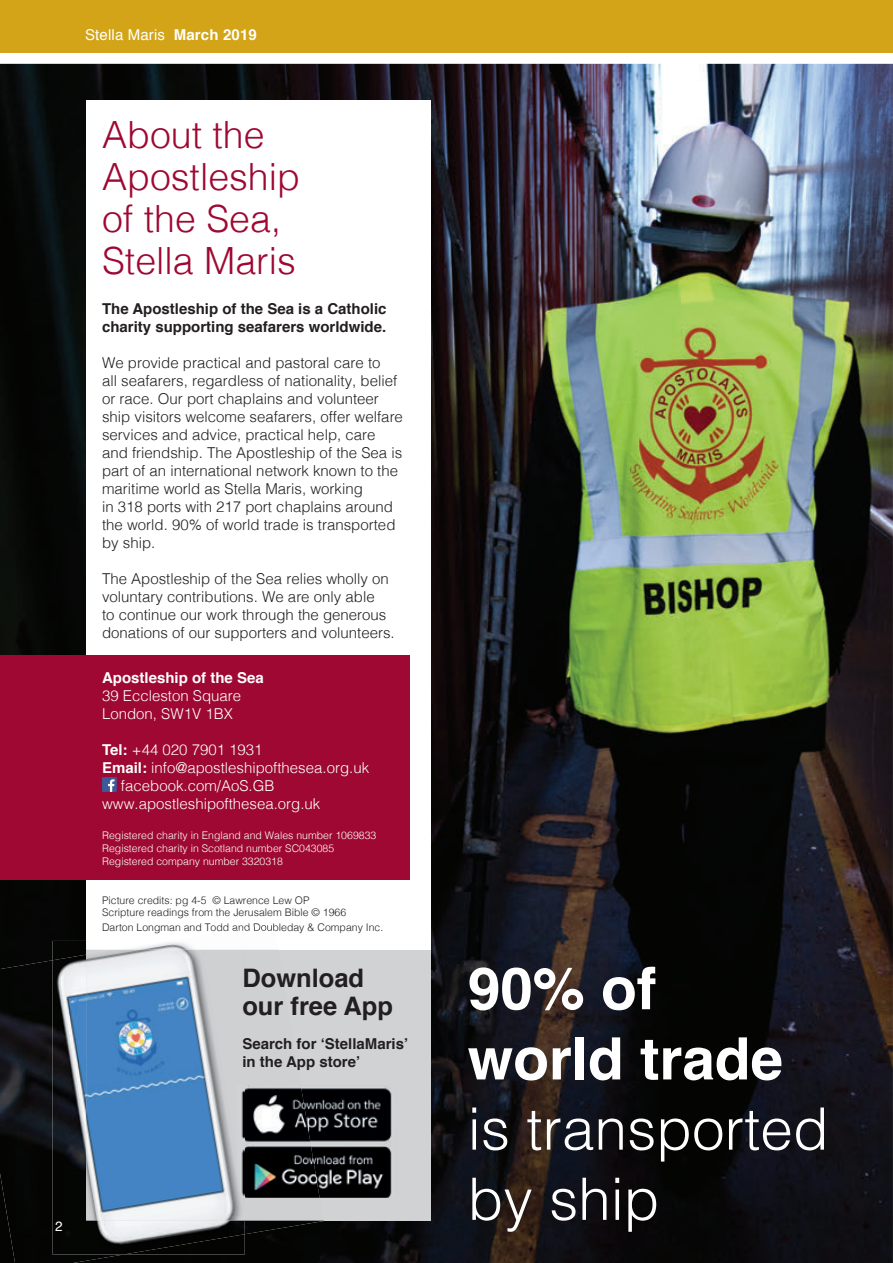
<style>
.page{position:relative;width:893px;height:1263px;background:#fff}
.page>*{position:absolute;margin:0;border:0;box-sizing:border-box;transform-origin:0 0}
.t1{font:300 58.5px/70.2px "Helvetica";color:#fff}
.t2{font:700 58.5px/70.2px "Helvetica";color:#fff}
.t3{font:300 37.5px/42px "Helvetica";color:#9e0832}
.t4{font:700 25.5px/28.5px "Helvetica";color:#231f20}
.t5{font:300 15px/18px "Helvetica";color:#231f20}
.t6{font:300 15px/18px "Helvetica";color:#fff}
.t7{font:700 15px/18px "Helvetica";color:#231f20}
.t8{font:700 15px "Helvetica";color:#fff}
.t9{font:15px "Helvetica";letter-spacing:.01em;color:#fff}
.t10{font:13.5px "Helvetica";color:#fff}
.t11{font:300 10.5px/12.6px "Helvetica";color:#231f20}
.t12{font:300 10.5px/12.6px "Helvetica";color:#fff}
.s1{font-weight:700}
</style>
<div class="page">
<div style="left:0;top:0;width:893px;height:53px;background:#d3a417"></div>
<img style="left:0;top:64px;width:893px;height:1199px">
<div style="left:86px;top:100px;width:345px;height:1049px;background:#fff"></div>
<div style="left:0;top:655px;width:409px;height:224px;background:#9e0832"></div>
<div style="left:86px;top:950px;width:345px;height:270px;background:#d1d2d4"></div>
<div style="left:102px;top:777px;width:15px;height:15px;background:#3c5a99"></div>
<svg style="left:108px;top:779px;width:7px;height:13px"></svg>
<img style="left:52px;top:941px;width:34px;height:14px">
<img style="left:245px;top:1220px;width:79px;height:14px">
<img style="left:0;top:960px;width:124px;height:303px">
<img style="left:228px;top:923px;width:47px;height:8px">
<img style="left:52px;top:955px;width:193px;height:299px">
<img style="left:116px;top:941px;width:129px;height:9px">
<img style="left:86px;top:950px;width:159px;height:270px">
<img style="left:320px;top:1087px;width:72px;height:111px">
<img style="left:237px;top:1085px;width:83px;height:113px">
<p class="t9" style="left:85px;top:24px;width:173px">Stella Maris <span class="s1">March 2019</span></p>
<p class="t8" style="left:170px;top:23px;width:85px">March 2019</p>
<h2 class="t3" style="left:102px;top:111px;width:199px">About the<br>Apostleship of the Sea,<br>Stella Maris</h2>
<p class="t7" style="left:102px;top:300px;width:286px">The Apostleship of the Sea is a Catholic charity supporting seafarers worldwide.</p>
<p class="t5" style="left:102px;top:353px;width:302px">We provide practical and pastoral care to<br>all seafarers, regardless of nationality, belief or race. Our port chaplains and volunteer ship visitors welcome seafarers, offer welfare services and advice, practical help, care and friendship. The Apostleship of the Sea is part of an international network known to the maritime world as Stella Maris, working<br>in 318 ports with 217 port chaplains around the world. 90% of world trade is transported by ship.</p>
<p class="t5" style="left:102px;top:569px;width:294px">The Apostleship of the Sea relies wholly on voluntary contributions. We are only able<br>to continue our work through the generous donations of our supporters and volunteers.</p>
<p class="t8" style="left:102px;top:665px;width:163px">Apostleship of the Sea</p>
<p class="t6" style="left:102px;top:685px;width:141px">39 Eccleston Square<br>London, SW1V 1BX</p>
<p class="t6" style="left:102px;top:739px;width:162px"><span class="s1">Tel:</span> +44 020 7901 1931</p>
<p class="t6" style="left:102px;top:757px;width:269px"><span class="s1">Email:</span> info@apostleshipofthesea.org.uk</p>
<p class="t6" style="left:121px;top:775px;width:155px">facebook.com/AoS.GB</p>
<p class="t6" style="left:102px;top:793px;width:220px">www.apostleshipofthesea.org.uk</p>
<p class="t12" style="left:102px;top:829px;width:276px">Registered charity in England and Wales number 1069833<br>Registered charity in Scotland number SC043085<br>Registered company number 3320318</p>
<p class="t11" style="left:102px;top:893px;width:246px">Picture credits: pg 4-5 © Lawrence Lew OP<br>Scripture readings from the Jerusalem Bible © 1966</p>
<p class="t11" style="left:102px;top:920px;width:283px">Darton Longman and Todd and Doubleday &amp; Company Inc.</p>
<h3 class="t4" style="left:242px;top:964px;width:152px">Download our free App</h3>
<p class="t7" style="left:242px;top:1035px;width:167px">Search for ‘StellaMaris’ in the App store’</p>
<p class="t10" style="left:55px;top:1215px;width:9px">2</p>
<h1 class="t2" style="left:468px;top:954px;width:317px">90% of world trade</h1>
<h1 class="t1" style="left:468px;top:1090px;width:362px">is transported by ship</h1>
</div>
